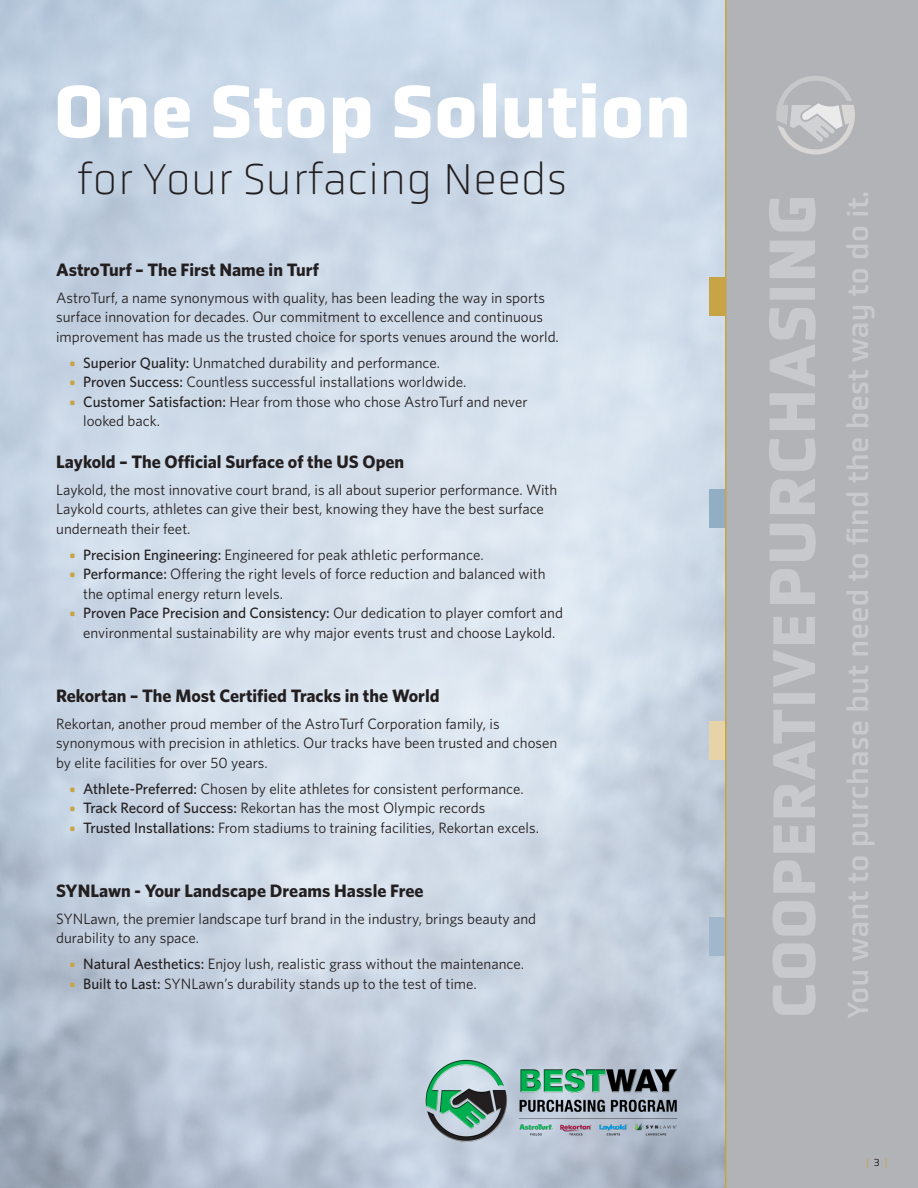
<style>
.page{position:relative;width:918px;height:1188px;background:#fff}
.page>*{position:absolute;margin:0;border:0;box-sizing:border-box;transform-origin:0 0}
.t1{font:700 75px "Obvia";color:#fff}
.t2{font:100 45px "Obvia";color:#231f20}
.t3{font:700 18px "Whitney HTF";color:#231f20}
.t4{font:15px/19.5px "Whitney HTF";color:#231f20}
.t5{font:10.5px "Obvia";color:#c7a445}
.s1{font-weight:900;font-size:12px;color:#c7a445}
.s2{font-weight:500}
.s3{color:#231f20}
</style>
<div class="page">
<img style="left:0;top:0;width:725px;height:1188px">
<img style="left:411px;top:1049px;width:283px;height:98px">
<div style="left:710px;top:277px;width:24px;height:39px;background:#c7a445"></div>
<div style="left:710px;top:489px;width:24px;height:38px;background:#91aec4"></div>
<div style="left:710px;top:722px;width:24px;height:38px;background:#e6d3a8"></div>
<div style="left:710px;top:917px;width:24px;height:39px;background:#a1b8cc"></div>
<div style="left:725px;top:0;width:193px;height:1188px;background:#b2b3b7"></div>
<svg style="left:846px;top:193px;width:29px;height:826px;background:#b7b8bc"></svg>
<svg style="left:773px;top:617px;width:43px;height:398px;background:#bdbec2"></svg>
<svg style="left:769px;top:198px;width:47px;height:406px;background:#bebfc2"></svg>
<svg style="left:776px;top:76px;width:79px;height:78px;background:#c0c1c4"></svg>
<p class="t1" style="left:54px;top:66px;width:639px">One Stop Solution</p>
<p class="t2" style="left:77px;top:154px;width:492px">for Your Surfacing Needs</p>
<p class="t3" style="left:56px;top:259px;width:264px">AstroTurf – The First Name in Turf</p>
<p class="t4" style="left:56px;top:287px;width:504px">AstroTurf, a name synonymous with quality, has been leading the way in sports surface innovation for decades. Our commitment to excellence and continuous improvement has made us the trusted choice for sports venues around the world.</p>
<p class="t4" style="left:70px;top:353px;width:372px"><span class="s1">•</span> <span class="s2">Superior Quality:</span> Unmatched durability and performance.</p>
<p class="t4" style="left:70px;top:372px;width:398px"><span class="s1">•</span> <span class="s2">Proven Success:</span> Countless successful installations worldwide.</p>
<p class="t4" style="left:83px;top:392px;width:446px;text-indent:-14px"><span class="s1">•</span> <span class="s2">Customer Satisfaction:</span> Hear from those who chose AstroTurf and never looked back.</p>
<p class="t3" style="left:56px;top:451px;width:350px">Laykold – The Official Surface of the US Open</p>
<p class="t4" style="left:56px;top:479px;width:503px">Laykold, the most innovative court brand, is all about superior performance. With<br>Laykold courts, athletes can give their best, knowing they have the best surface underneath their feet.</p>
<p class="t4" style="left:70px;top:545px;width:415px"><span class="s1">•</span> <span class="s2">Precision Engineering:</span> Engineered for peak athletic performance.</p>
<p class="t4" style="left:83px;top:564px;width:464px;text-indent:-14px"><span class="s1">•</span> <span class="s2">Performance:</span> Offering the right levels of force reduction and balanced with the optimal energy return levels.</p>
<p class="t4" style="left:70px;top:603px;width:495px;text-align:center"><span class="s1">•</span> <span class="s2">Proven Pace Precision and Consistency:</span> Our dedication to player comfort and environmental sustainability are why major events trust and choose Laykold.</p>
<p class="t3" style="left:56px;top:685px;width:385px">Rekortan – The Most Certified Tracks in the World</p>
<p class="t4" style="left:56px;top:713px;width:503px">Rekortan, another proud member of the AstroTurf Corporation family, is synonymous with precision in athletics. Our tracks have been trusted and chosen by elite facilities for over 50 years.</p>
<p class="t4" style="left:70px;top:779px;width:456px"><span class="s1">•</span> <span class="s2">Athlete-Preferred:</span> Chosen by elite athletes for consistent performance.</p>
<p class="t4" style="left:70px;top:798px;width:417px"><span class="s1">•</span> <span class="s2">Track Record of Success:</span> Rekortan has the most Olympic records</p>
<p class="t4" style="left:70px;top:818px;width:471px"><span class="s1">•</span> <span class="s2">Trusted Installations:</span> From stadiums to training facilities, Rekortan excels.</p>
<p class="t3" style="left:56px;top:880px;width:369px">SYNLawn - Your Landscape Dreams Hassle Free</p>
<p class="t4" style="left:56px;top:908px;width:482px">SYNLawn, the premier landscape turf brand in the industry, brings beauty and durability to any space.</p>
<p class="t4" style="left:70px;top:954px;width:456px"><span class="s1">•</span> <span class="s2">Natural Aesthetics:</span> Enjoy lush, realistic grass without the maintenance.</p>
<p class="t4" style="left:70px;top:974px;width:409px"><span class="s1">•</span> <span class="s2">Built to Last:</span> SYNLawn’s durability stands up to the test of time.</p>
<p class="t5" style="left:866px;top:1156px;width:22px">| <span class="s3">3</span> |</p>
</div>
